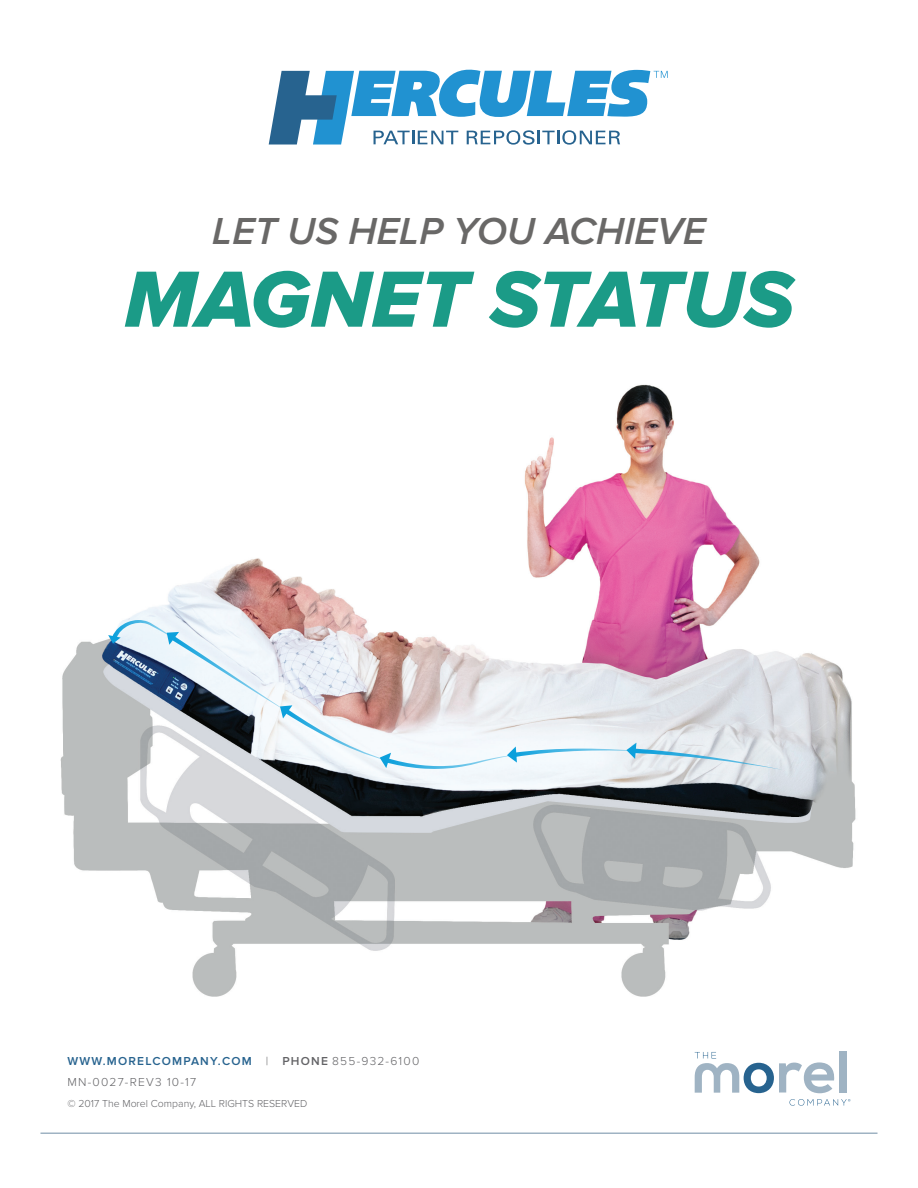
<style>
.page{position:relative;width:918px;height:1188px;background:#fff}
.page>*{position:absolute;margin:0;border:0;box-sizing:border-box;transform-origin:0 0}
.t1{font:82.5px "Proxima Nova Extrabld It";color:#1b9b87}
.t2{font:italic 600 39px "Proxima Nova";color:#696867}
.t3{font:300 12px/21px "Proxima Nova";letter-spacing:.1em;color:#636366}
.t4{font:300 10.5px "Proxima Nova";color:#636366}
.s1{font-weight:600;color:#27638f}
.s2{font-weight:600}
</style>
<div class="page">
<img style="left:60px;top:384px;width:796px;height:613px">
<svg style="left:269px;top:69px;width:399px;height:76px"></svg>
<hr style="left:40px;top:1132px;width:838px;height:2px;background:#9fb3c3">
<div style="left:840px;top:1051px;width:7px;height:42px;background:#9fb3c3"></div>
<svg style="left:695px;top:1052px;width:140px;height:41px"></svg>
<svg style="left:790px;top:1099px;width:60px;height:7px"></svg>
<svg style="left:108px;top:620px;width:675px;height:150px"></svg>
<h2 class="t2" style="left:212px;top:209px;width:495px">LET US HELP YOU ACHIEVE</h2>
<h1 class="t1" style="left:124px;top:252px;width:671px">MAGNET STATUS</h1>
<p class="t3" style="left:67px;top:1051px;width:353px"><span class="s1">WWW.MORELCOMPANY.COM</span> | <span class="s2">PHONE</span> 855-932-6100<br>MN-0027-REV3 10-17</p>
<p class="t4" style="left:68px;top:1097px;width:241px">© 2017 The Morel Company, ALL RIGHTS RESERVED</p>
</div>
